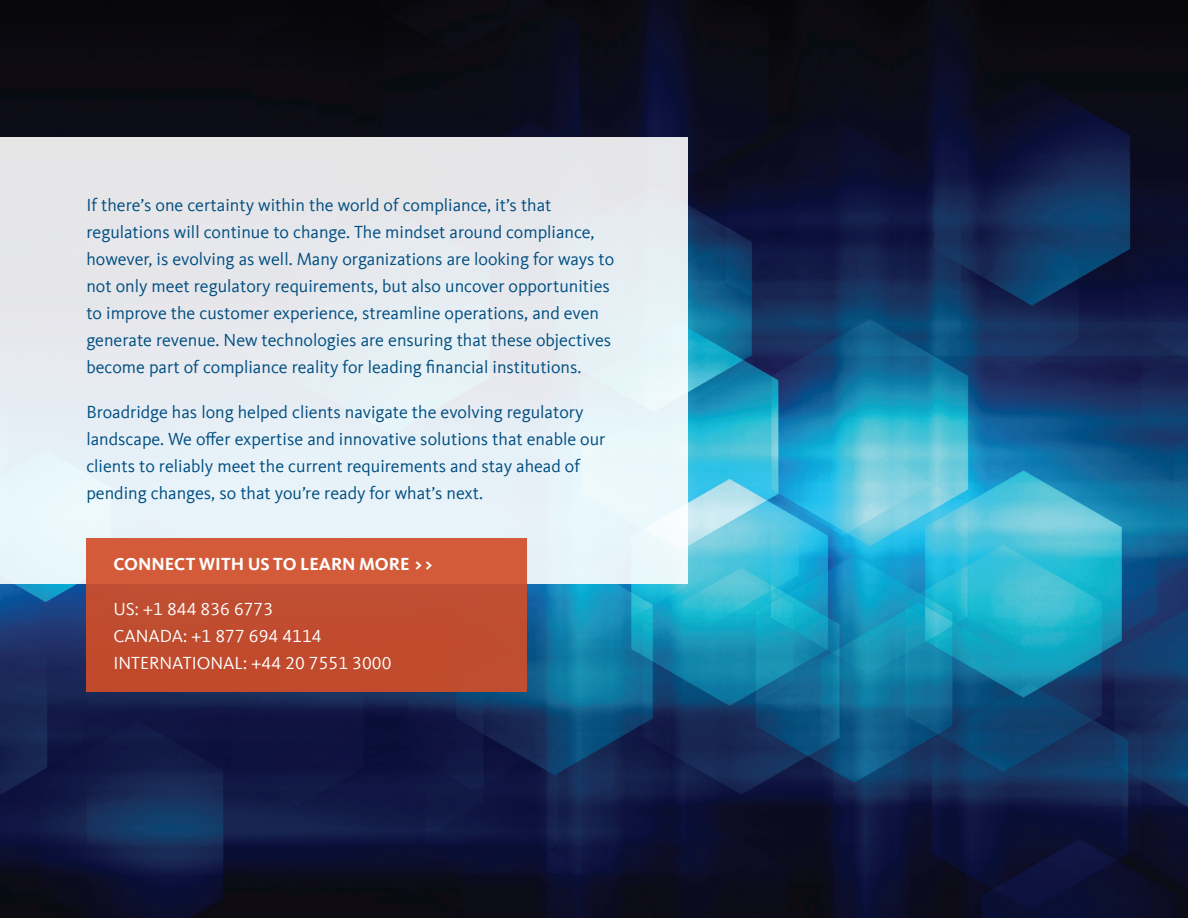
<style>
.page{position:relative;width:1188px;height:918px;background:#fff}
.page>*{position:absolute;margin:0;border:0;box-sizing:border-box;transform-origin:0 0}
.t1{font:18px/27px "Kievit Offc";color:#004e81}
.t2{font:18px/27px "Kievit Offc";color:#fff}
.t3{font:700 18px "Kievit Offc";color:#fff}
</style>
<div class="page">
<img style="left:0;top:0;width:1188px;height:918px">
<div style="left:0;top:137px;width:688px;height:447px;background:#e6ecf2"></div>
<div style="left:86px;top:538px;width:441px;height:153px;background:linear-gradient(to right,#c65031,#c65132)"></div>
<p class="t1" style="left:86px;top:192px;width:530px">If there’s one certainty within the world of compliance, it’s that regulations will continue to change. The mindset around compliance, however, is evolving as well. Many organizations are looking for ways to not only meet regulatory requirements, but also uncover opportunities to improve the customer experience, streamline operations, and even generate revenue. New technologies are ensuring that these objectives become part of compliance reality for leading financial institutions.</p>
<p class="t1" style="left:86px;top:398px;width:521px">Broadridge has long helped clients navigate the evolving regulatory landscape. We offer expertise and innovative solutions that enable our clients to reliably meet the current requirements and stay ahead of pending changes, so that you’re ready for what’s next.</p>
<p class="t3" style="left:113px;top:554px;width:322px">CONNECT WITH US TO LEARN MORE &gt;&gt;</p>
<p class="t2" style="left:113px;top:595px;width:280px">US: +1 844 836 6773<br>CANADA: +1 877 694 4114<br>INTERNATIONAL: +44 20 7551 3000</p>
</div>
